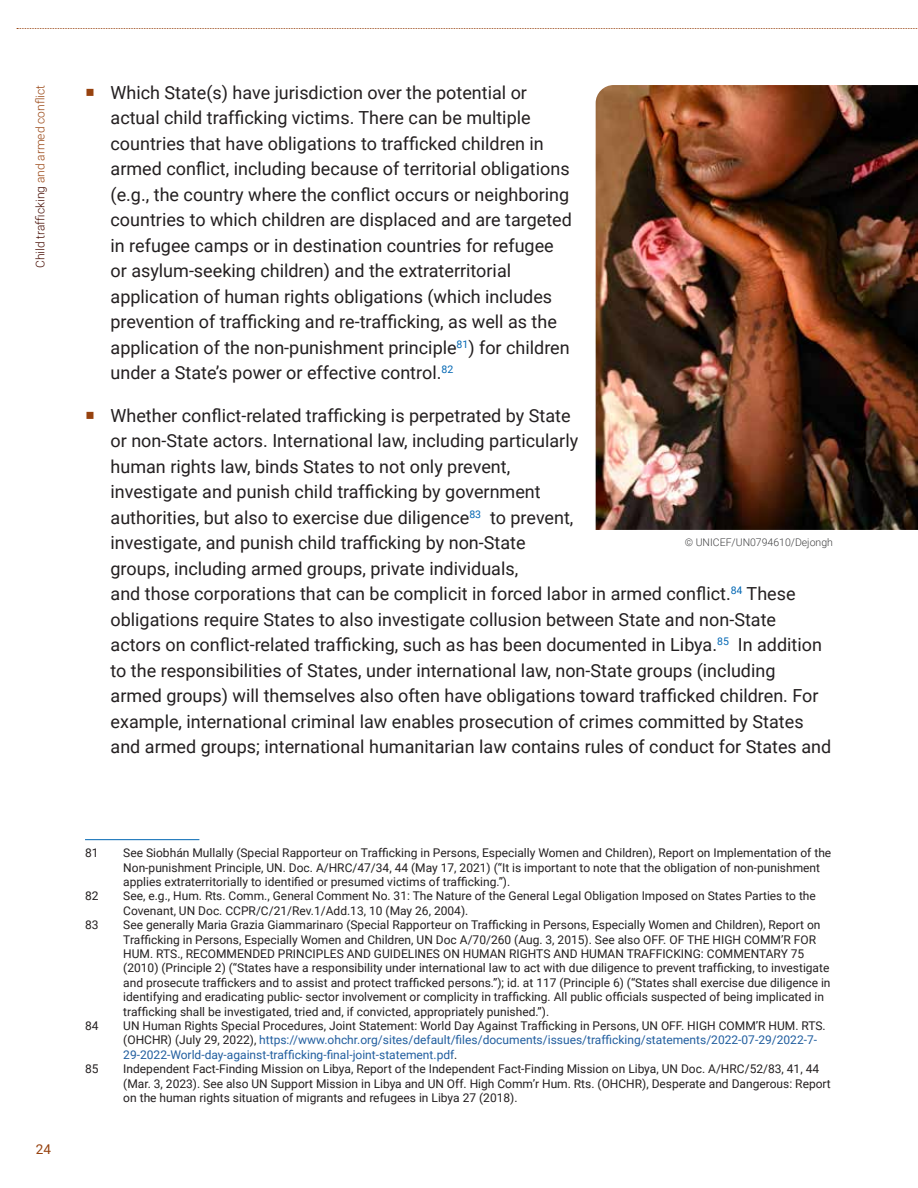
<style>
.page{position:relative;width:918px;height:1188px;background:#fff}
.page>*{position:absolute;margin:0;border:0;box-sizing:border-box;transform-origin:0 0}
.t1{font:18px/25.5px "Roboto";color:#231f20}
.t2{font:13.5px "Roboto";color:#97420f}
.t3{font:12px/14.4px "Roboto";color:#231f20}
.t4{font:12px/14.4px "Roboto";color:#215e9f}
.t5{font:300 12px "Roboto";color:#450b00}
.t6{font:300 10.5px "Roboto";color:#414142}
.s1{color:#97420f}
.s2{color:#231f20}
</style>
<div class="page">
<svg style="left:17px;top:28px;width:901px;height:1px"></svg>
<hr style="left:85px;top:839px;width:114px;height:1px;background:#0066b3">
<img style="left:596px;top:85px;width:322px;height:445px">
<p class="t5" style="left:32px;top:268px;width:184px;rotate:-90deg">Child trafficking <span class="s1">and armed conflict</span></p>
<p class="t1" style="left:111px;top:79px;width:463px;text-indent:-26px"><span class="s1">○</span> Which State(s) have jurisdiction over the potential or actual child trafficking victims. There can be multiple countries that have obligations to trafficked children in armed conflict, including because of territorial obligations (e.g., the country where the conflict occurs or neighboring countries to which children are displaced and are targeted in refugee camps or in destination countries for refugee or asylum-seeking children) and the extraterritorial application of human rights obligations (which includes prevention of trafficking and re-trafficking, as well as the application of the non-punishment principle<sup>81</sup>) for children under a State’s power or effective control.<sup>82</sup></p>
<p class="t1" style="left:111px;top:402px;width:722px;text-indent:-26px"><span class="s1">○</span> Whether conflict-related trafficking is perpetrated by State<br>or non-State actors. International law, including particularly<br>human rights law, binds States to not only prevent,<br>investigate and punish child trafficking by government<br>authorities, but also to exercise due diligence<sup>83</sup> to prevent,<br>investigate, and punish child trafficking by non-State<br>groups, including armed groups, private individuals,<br>and those corporations that can be complicit in forced labor in armed conflict.<sup>84</sup> These obligations require States to also investigate collusion between State and non-State<br>actors on conflict-related trafficking, such as has been documented in Libya.<sup>85</sup> In addition to the responsibilities of States, under international law, non-State groups (including armed groups) will themselves also often have obligations toward trafficked children. For example, international criminal law enables prosecution of crimes committed by States and armed groups; international humanitarian law contains rules of conduct for States and</p>
<p class="t6" style="left:685px;top:535px;width:150px">© UNICEF/UN0794610/Dejongh</p>
<p class="t2" style="left:36px;top:1139px;width:17px">24</p>
<p class="t3" style="left:85px;top:845px;width:15px">81</p>
<p class="t3" style="left:123px;top:845px;width:710px">See Siobhán Mullally (Special Rapporteur on Trafficking in Persons, Especially Women and Children), Report on Implementation of the<br>Non-punishment Principle, UN. Doc. A/HRC/47/34, 44 (May 17, 2021) (“It is important to note that the obligation of non-punishment applies extraterritorially to identified or presumed victims of trafficking.”).</p>
<p class="t3" style="left:85px;top:888px;width:15px">82</p>
<p class="t3" style="left:123px;top:888px;width:694px">See, e.g., Hum. Rts. Comm., General Comment No. 31: The Nature of the General Legal Obligation Imposed on States Parties to the<br>Covenant, UN Doc. CCPR/C/21/Rev.1/Add.13, 10 (May 26, 2004).</p>
<p class="t3" style="left:85px;top:917px;width:15px">83</p>
<p class="t3" style="left:123px;top:917px;width:709px">See generally Maria Grazia Giammarinaro (Special Rapporteur on Trafficking in Persons, Especially Women and Children), Report on Trafficking in Persons, Especially Women and Children, UN Doc A/70/260 (Aug. 3, 2015). See also OFF. OF THE HIGH COMM’R FOR HUM. RTS., RECOMMENDED PRINCIPLES AND GUIDELINES ON HUMAN RIGHTS AND HUMAN TRAFFICKING: COMMENTARY 75 (2010) (Principle 2) (“States have a responsibility under international law to act with due diligence to prevent trafficking, to investigate and prosecute traffickers and to assist and protect trafficked persons.”); id. at 117 (Principle 6) (“States shall exercise due diligence in identifying and eradicating public- sector involvement or complicity in trafficking. All public officials suspected of being implicated in trafficking shall be investigated, tried and, if convicted, appropriately punished.”).</p>
<p class="t3" style="left:85px;top:1018px;width:15px">84</p>
<p class="t4" style="left:123px;top:1018px;width:704px"><span class="s2">UN Human Rights Special Procedures, Joint Statement: World Day Against Trafficking in Persons, UN OFF. HIGH COMM’R HUM. RTS. (OHCHR) (July 29, 2022),</span> https://www.ohchr.org/sites/default/files/documents/issues/trafficking/statements/2022-07-29/2022-7-<br>29-2022-World-day-against-trafficking-final-joint-statement.pdf<span class="s2">.</span></p>
<p class="t3" style="left:85px;top:1061px;width:15px">85</p>
<p class="t3" style="left:123px;top:1061px;width:709px">Independent Fact-Finding Mission on Libya, Report of the Independent Fact-Finding Mission on Libya, UN Doc. A/HRC/52/83, 41, 44 (Mar. 3, 2023). See also UN Support Mission in Libya and UN Off. High Comm’r Hum. Rts. (OHCHR), Desperate and Dangerous: Report on the human rights situation of migrants and refugees in Libya 27 (2018).</p>
</div>
